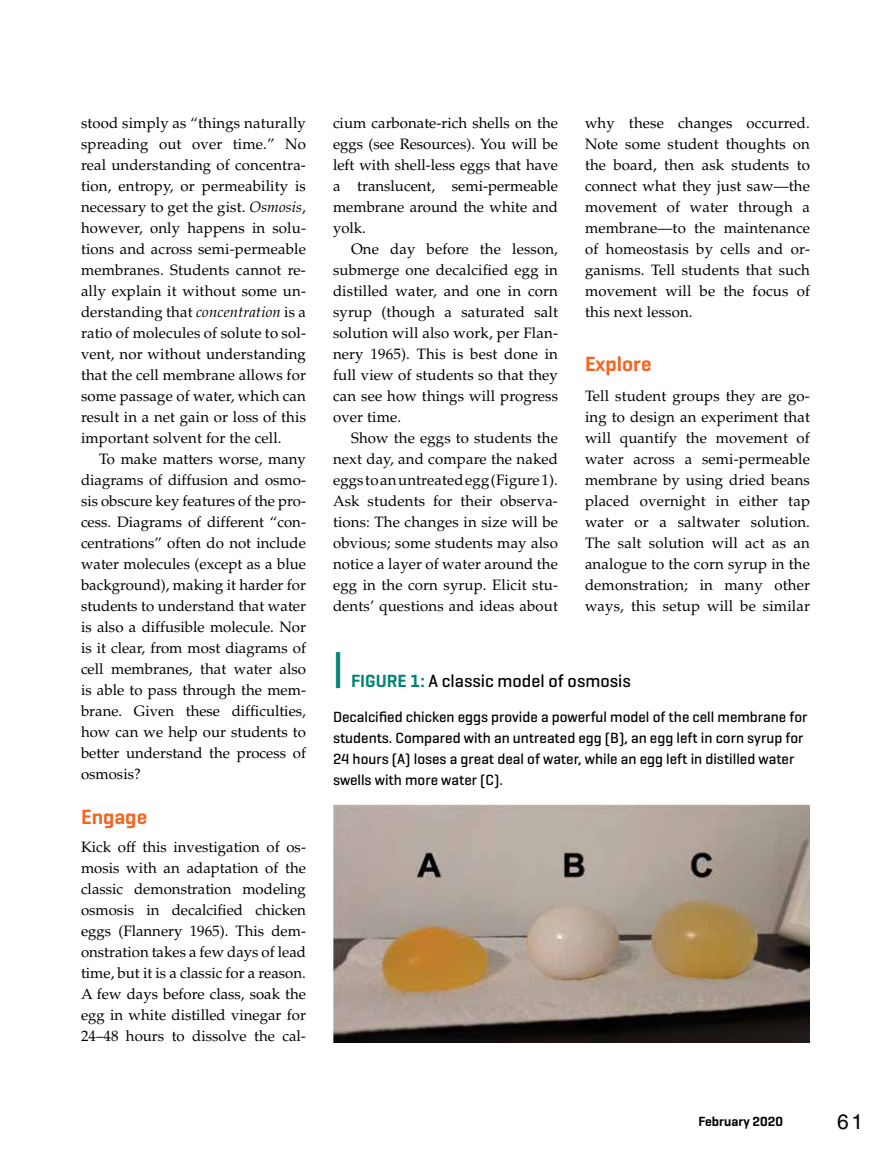
<style>
.page{position:relative;width:891px;height:1175px;background:#fff}
.page>*{position:absolute;margin:0;border:0;box-sizing:border-box;transform-origin:0 0}
.t1{font:600 21px "Geogrotesque";color:#f26522}
.t2{font:21px "Helvetica LT Std";color:#000}
.t3{font:500 18px "Geogrotesque";color:#000}
.t4{font:15px/21px "Palatino LT Std";letter-spacing:.01em;color:#000;text-align:justify}
.t5{font:500 15px/21px "Geogrotesque";color:#000}
.t6{font:600 13.5px "Geogrotesque";color:#000}
.s1{font-style:italic}
.s2{font-weight:600;color:#008471}
</style>
<div class="page">
<img style="left:333px;top:805px;width:477px;height:237px">
<p class="t4" style="left:81px;top:112px;width:227px">stood simply as “things naturally spreading out over time.” No real understanding of concentra&shy;tion, entropy, or permeability is necessary to get the gist. <span class="s1">Osmosis</span>, however, only happens in solu&shy;tions and across semi-permeable membranes. Students cannot re&shy;ally explain it without some un&shy;derstanding that <span class="s1">concentration</span> is a ratio of molecules of solute to sol&shy;vent, nor without understanding that the cell membrane allows for some passage of water, which can result in a net gain or loss of this important solvent for the cell.</p>
<p class="t4" style="left:81px;top:448px;width:227px;text-indent:18px">To make matters worse, many diagrams of diffusion and osmo&shy;sis obscure key features of the pro&shy;cess. Diagrams of different “con&shy;centrations” often do not include water molecules (except as a blue background), making it harder for students to understand that water is also a diffusible molecule. Nor is it clear, from most diagrams of cell membranes, that water also is able to pass through the mem&shy;brane. Given these difficulties, how can we help our students to better understand the process of osmosis?</p>
<h1 class="t1" style="left:81px;top:803px;width:68px">Engage</h1>
<p class="t4" style="left:81px;top:837px;width:227px">Kick off this investigation of os&shy;mosis with an adaptation of the classic demonstration modeling osmosis in decalcified chicken eggs (Flannery 1965). This dem&shy;onstration takes a few days of lead time, but it is a classic for a reason.<br>A few days before class, soak the egg in white distilled vinegar for 24–48 hours to dissolve the cal-</p>
<p class="t4" style="left:333px;top:112px;width:227px">cium carbonate-rich shells on the eggs (see Resources). You will be left with shell-less eggs that have a translucent, semi-permeable membrane around the white and yolk.</p>
<p class="t4" style="left:333px;top:238px;width:227px;text-indent:18px">One day before the lesson, submerge one decalcified egg in distilled water, and one in corn syrup (though a saturated salt solution will also work, per Flan&shy;nery 1965). This is best done in full view of students so that they can see how things will progress over time.</p>
<p class="t4" style="left:333px;top:427px;width:227px;text-indent:18px">Show the eggs to students the next day, and compare the naked eggs to an untreated egg (Figure 1).<br>Ask students for their observa&shy;tions: The changes in size will be obvious; some students may also notice a layer of water around the egg in the corn syrup. Elicit stu&shy;dents’ questions and ideas about</p>
<p class="t4" style="left:585px;top:112px;width:227px">why these changes occurred.<br>Note some student thoughts on the board, then ask students to connect what they just saw—the movement of water through a membrane—to the maintenance of homeostasis by cells and or&shy;ganisms. Tell students that such movement will be the focus of this next lesson.</p>
<h1 class="t1" style="left:585px;top:350px;width:68px">Explore</h1>
<p class="t4" style="left:585px;top:385px;width:227px">Tell student groups they are go&shy;ing to design an experiment that will quantify the movement of water across a semi-permeable membrane by using dried beans placed overnight in either tap water or a saltwater solution.<br>The salt solution will act as an analogue to the corn syrup in the demonstration; in many other ways, this setup will be similar</p>
<p class="t3" style="left:333px;top:670px;width:299px"><sup>|</sup> <span class="s2">FIGURE 1:</span> A classic model of osmosis</p>
<p class="t5" style="left:333px;top:706px;width:476px">Decalcified chicken eggs provide a powerful model of the cell membrane for students. Compared with an untreated egg (B), an egg left in corn syrup for 24 hours (A) loses a great deal of water, while an egg left in distilled water swells with more water (C).</p>
<p class="t6" style="left:698px;top:1113px;width:86px">February 2020</p>
<h1 class="t2" style="left:837px;top:1108px;width:28px">61</h1>
</div>
